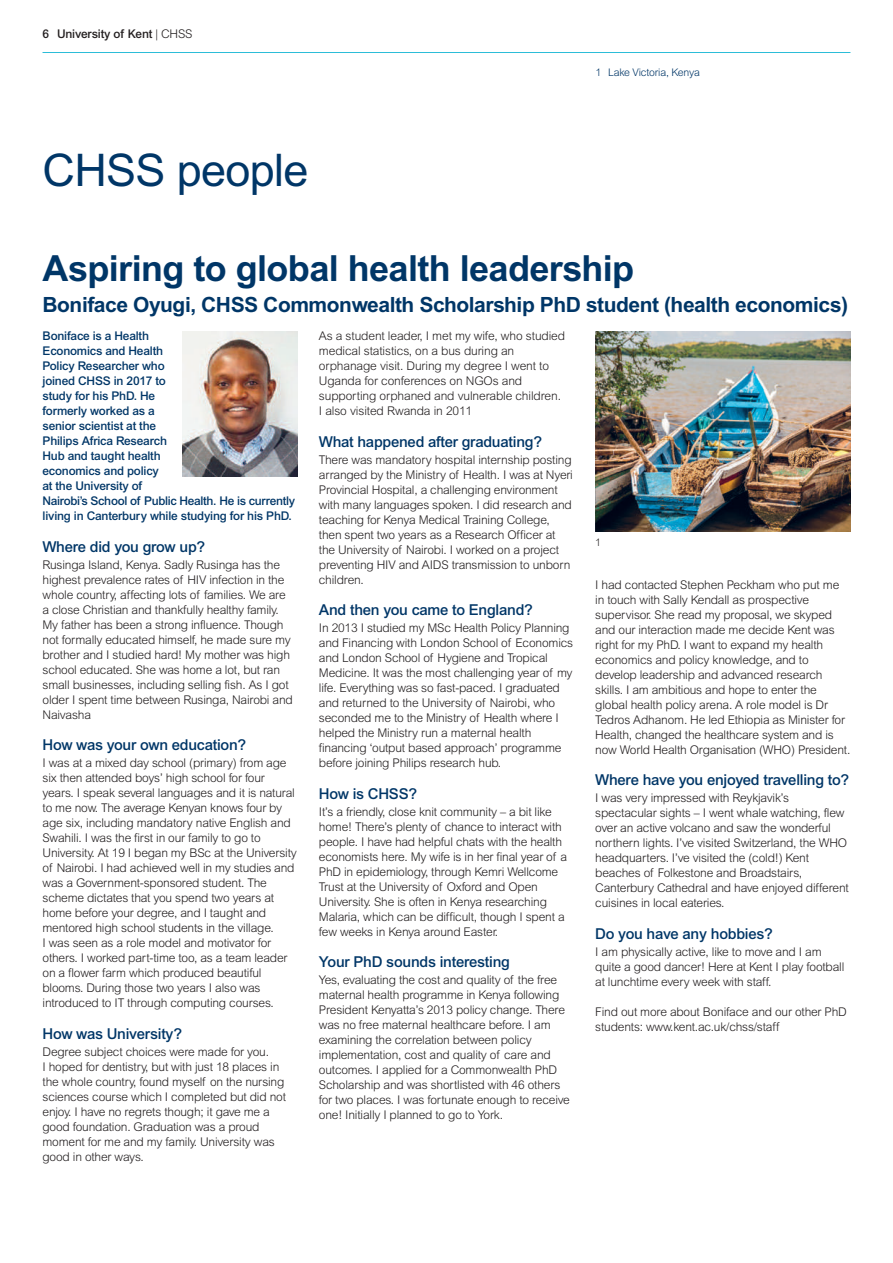
<style>
.page{position:relative;width:893px;height:1263px;background:#fff}
.page>*{position:absolute;margin:0;border:0;box-sizing:border-box;transform-origin:0 0}
.t1{font:45px "Arial";letter-spacing:-.015em;color:#003667}
.t2{font:700 36px "Arial";letter-spacing:-.015em;color:#003667}
.t3{font:700 21px "Arial";letter-spacing:-.02em;color:#003667}
.t4{font:500 15px "Arial";letter-spacing:-.015em;color:#003667}
.t5{font:300 12px/15px "Arial";letter-spacing:-.015em;color:#231f20}
.t6{font:500 12px/15px "Arial";letter-spacing:-.015em;color:#003667}
.t7{font:500 12px "Arial";letter-spacing:-.015em;color:#231f20}
.t8{font:300 10.5px "Arial";letter-spacing:-.015em;color:#003667}
.t9{font:300 10.5px "Arial";color:#231f20}
.s1{font-weight:300}
</style>
<div class="page">
<hr style="left:43px;top:52px;width:807px;height:1px;background:#2cbdd8">
<img style="left:183px;top:332px;width:115px;height:144px">
<img style="left:595px;top:332px;width:255px;height:200px">
<p class="t7" style="left:43px;top:30px;width:151px">6 University of Kent <span class="s1">| CHSS</span></p>
<h1 class="t1" style="left:43px;top:144px;width:267px">CHSS people</h1>
<p class="t8" style="left:595px;top:68px;width:106px">1 Lake Victoria, Kenya</p>
<h2 class="t2" style="left:43px;top:255px;width:593px">Aspiring to global health leadership</h2>
<h3 class="t3" style="left:43px;top:297px;width:807px">Boniface Oyugi, CHSS Commonwealth Scholarship PhD student (health economics)</h3>
<p class="t6" style="left:43px;top:330px;width:254px">Boniface is a Health<br>Economics and Health<br>Policy Researcher who<br>joined CHSS in 2017 to<br>study for his PhD. He<br>formerly worked as a<br>senior scientist at the<br>Philips Africa Research<br>Hub and taught health<br>economics and policy<br>at the University of<br>Nairobi’s School of Public Health. He is currently living in Canterbury while studying for his PhD.</p>
<p class="t4" style="left:43px;top:541px;width:164px">Where did you grow up?</p>
<p class="t5" style="left:43px;top:558px;width:252px">Rusinga Island, Kenya. Sadly Rusinga has the highest prevalence rates of HIV infection in the whole country, affecting lots of families. We are a close Christian and thankfully healthy family.<br>My father has been a strong influence. Though not formally educated himself, he made sure my brother and I studied hard! My mother was high school educated. She was home a lot, but ran small businesses, including selling fish. As I got older I spent time between Rusinga, Nairobi and Naivasha</p>
<p class="t4" style="left:43px;top:739px;width:205px">How was your own education?</p>
<p class="t5" style="left:43px;top:757px;width:256px">I was at a mixed day school (primary) from age six then attended boys’ high school for four years. I speak several languages and it is natural to me now. The average Kenyan knows four by age six, including mandatory native English and Swahili. I was the first in our family to go to University. At 19 I began my BSc at the University of Nairobi. I had achieved well in my studies and was a Government-sponsored student. The scheme dictates that you spend two years at home before your degree, and I taught and mentored high school students in the village.<br>I was seen as a role model and motivator for others. I worked part-time too, as a team leader on a flower farm which produced beautiful blooms. During those two years I also was introduced to IT through computing courses.</p>
<p class="t4" style="left:43px;top:1028px;width:141px">How was University?</p>
<p class="t5" style="left:43px;top:1045px;width:245px">Degree subject choices were made for you.<br>I hoped for dentistry, but with just 18 places in the whole country, found myself on the nursing sciences course which I completed but did not enjoy. I have no regrets though; it gave me a good foundation. Graduation was a proud moment for me and my family. University was good in other ways.</p>
<p class="t5" style="left:319px;top:330px;width:248px">As a student leader, I met my wife, who studied medical statistics, on a bus during an orphanage visit. During my degree I went to Uganda for conferences on NGOs and supporting orphaned and vulnerable children.<br>I also visited Rwanda in 2011</p>
<p class="t4" style="left:319px;top:436px;width:225px">What happened after graduating?</p>
<p class="t5" style="left:319px;top:453px;width:256px">There was mandatory hospital internship posting arranged by the Ministry of Health. I was at Nyeri Provincial Hospital, a challenging environment with many languages spoken. I did research and teaching for Kenya Medical Training College, then spent two years as a Research Officer at the University of Nairobi. I worked on a project preventing HIV and AIDS transmission to unborn children.</p>
<p class="t4" style="left:319px;top:604px;width:215px">And then you came to England?</p>
<p class="t5" style="left:319px;top:622px;width:256px">In 2013 I studied my MSc Health Policy Planning and Financing with London School of Economics and London School of Hygiene and Tropical Medicine. It was the most challenging year of my life. Everything was so fast-paced. I graduated and returned to the University of Nairobi, who seconded me to the Ministry of Health where I helped the Ministry run a maternal health financing ‘output based approach’ programme before joining Philips research hub.</p>
<p class="t4" style="left:319px;top:788px;width:100px">How is CHSS?</p>
<p class="t5" style="left:319px;top:805px;width:250px">It’s a friendly, close knit community – a bit like home! There’s plenty of chance to interact with people. I have had helpful chats with the health economists here. My wife is in her final year of a PhD in epidemiology, through Kemri Wellcome Trust at the University of Oxford and Open University. She is often in Kenya researching Malaria, which can be difficult, though I spent a few weeks in Kenya around Easter.</p>
<p class="t4" style="left:319px;top:956px;width:193px">Your PhD sounds interesting</p>
<p class="t5" style="left:319px;top:974px;width:252px">Yes, evaluating the cost and quality of the free maternal health programme in Kenya following President Kenyatta’s 2013 policy change. There was no free maternal healthcare before. I am examining the correlation between policy implementation, cost and quality of care and outcomes. I applied for a Commonwealth PhD Scholarship and was shortlisted with 46 others for two places. I was fortunate enough to receive one! Initially I planned to go to York.</p>
<p class="t9" style="left:595px;top:538px;width:7px">1</p>
<p class="t5" style="left:595px;top:578px;width:257px">I had contacted Stephen Peckham who put me in touch with Sally Kendall as prospective supervisor. She read my proposal, we skyped and our interaction made me decide Kent was right for my PhD. I want to expand my health economics and policy knowledge, and to develop leadership and advanced research skills. I am ambitious and hope to enter the global health policy arena. A role model is Dr Tedros Adhanom. He led Ethiopia as Minister for Health, changed the healthcare system and is now World Health Organisation (WHO) President.</p>
<p class="t4" style="left:595px;top:774px;width:256px">Where have you enjoyed travelling to?</p>
<p class="t5" style="left:595px;top:792px;width:255px">I was very impressed with Reykjavik’s spectacular sights – I went whale watching, flew over an active volcano and saw the wonderful northern lights. I’ve visited Switzerland, the WHO headquarters. I’ve visited the (cold!) Kent beaches of Folkestone and Broadstairs, Canterbury Cathedral and have enjoyed different cuisines in local eateries.</p>
<p class="t4" style="left:595px;top:928px;width:179px">Do you have any hobbies?</p>
<p class="t5" style="left:595px;top:945px;width:251px">I am physically active, like to move and I am quite a good dancer! Here at Kent I play football at lunchtime every week with staff.</p>
<p class="t5" style="left:595px;top:1005px;width:253px">Find out more about Boniface and our other PhD students: www.kent.ac.uk/chss/staff</p>
</div>
